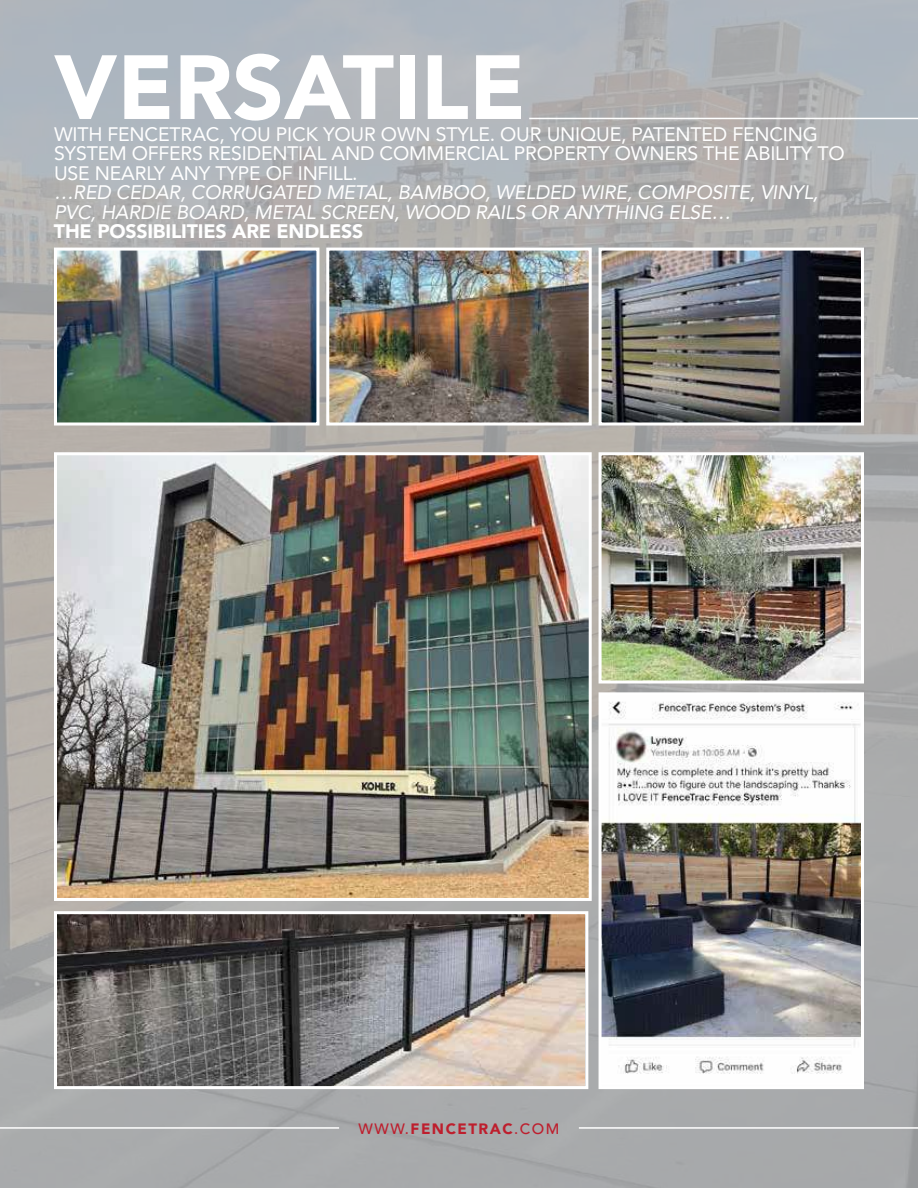
<style>
.page{position:relative;width:918px;height:1188px;background:#fff}
.page>*{position:absolute;margin:0;border:0;box-sizing:border-box;transform-origin:0 0}
.t1{font:900 90px "Avenir";color:#fff}
.t2{font:19.5px/19.5px "Avenir";letter-spacing:-.01em;color:#fff}
.t3{font:italic 19.5px/19.5px "Avenir";letter-spacing:-.01em;color:#fff}
.t4{font:900 19.5px "Avenir";letter-spacing:-.01em;color:#fff}
.t5{font:900 15px "Avenir";letter-spacing:.1em;color:#be1e2d}
.s1{font-weight:500}
</style>
<div class="page">
<img style="left:0;top:0;width:918px;height:1188px">
<img style="left:58px;top:252px;width:257px;height:170px">
<div style="left:54px;top:248px;width:265px;height:178px;border:3px solid #fff"></div>
<img style="left:58px;top:915px;width:526px;height:170px">
<div style="left:54px;top:911px;width:534px;height:178px;border:3px solid #fff"></div>
<img style="left:330px;top:252px;width:258px;height:170px">
<div style="left:326px;top:248px;width:266px;height:178px;border:3px solid #fff"></div>
<img style="left:603px;top:252px;width:257px;height:170px">
<div style="left:599px;top:248px;width:265px;height:178px;border:3px solid #fff"></div>
<img style="left:603px;top:456px;width:257px;height:224px">
<div style="left:599px;top:452px;width:265px;height:232px;border:3px solid #fff"></div>
<img style="left:58px;top:456px;width:530px;height:441px">
<div style="left:54px;top:452px;width:538px;height:449px;border:3px solid #fff"></div>
<img style="left:603px;top:696px;width:257px;height:389px">
<div style="left:599px;top:692px;width:265px;height:397px;border:3px solid #fff"></div>
<hr style="left:0;top:1127px;width:339px;height:2px;background:#fff">
<hr style="left:579px;top:1127px;width:339px;height:2px;background:#fff">
<hr style="left:529px;top:118px;width:389px;height:1px;background:#fff">
<h1 class="t1" style="left:54px;top:50px;width:473px">VERSATILE</h1>
<p class="t2" style="left:54px;top:125px;width:792px">WITH FENCETRAC, YOU PICK YOUR OWN STYLE. OUR UNIQUE, PATENTED FENCING<br>SYSTEM OFFERS RESIDENTIAL AND COMMERCIAL PROPERTY OWNERS THE ABILITY TO<br>USE NEARLY ANY TYPE OF INFILL.</p>
<p class="t3" style="left:54px;top:184px;width:766px">…RED CEDAR, CORRUGATED METAL, BAMBOO, WELDED WIRE, COMPOSITE, VINYL,<br>PVC, HARDIE BOARD, METAL SCREEN, WOOD RAILS OR ANYTHING ELSE…</p>
<p class="t4" style="left:54px;top:223px;width:311px">THE POSSIBILITIES ARE ENDLESS</p>
<p class="t5" style="left:359px;top:1122px;width:202px"><span class="s1">WWW.</span>FENCETRAC<span class="s1">.COM</span></p>
</div>
